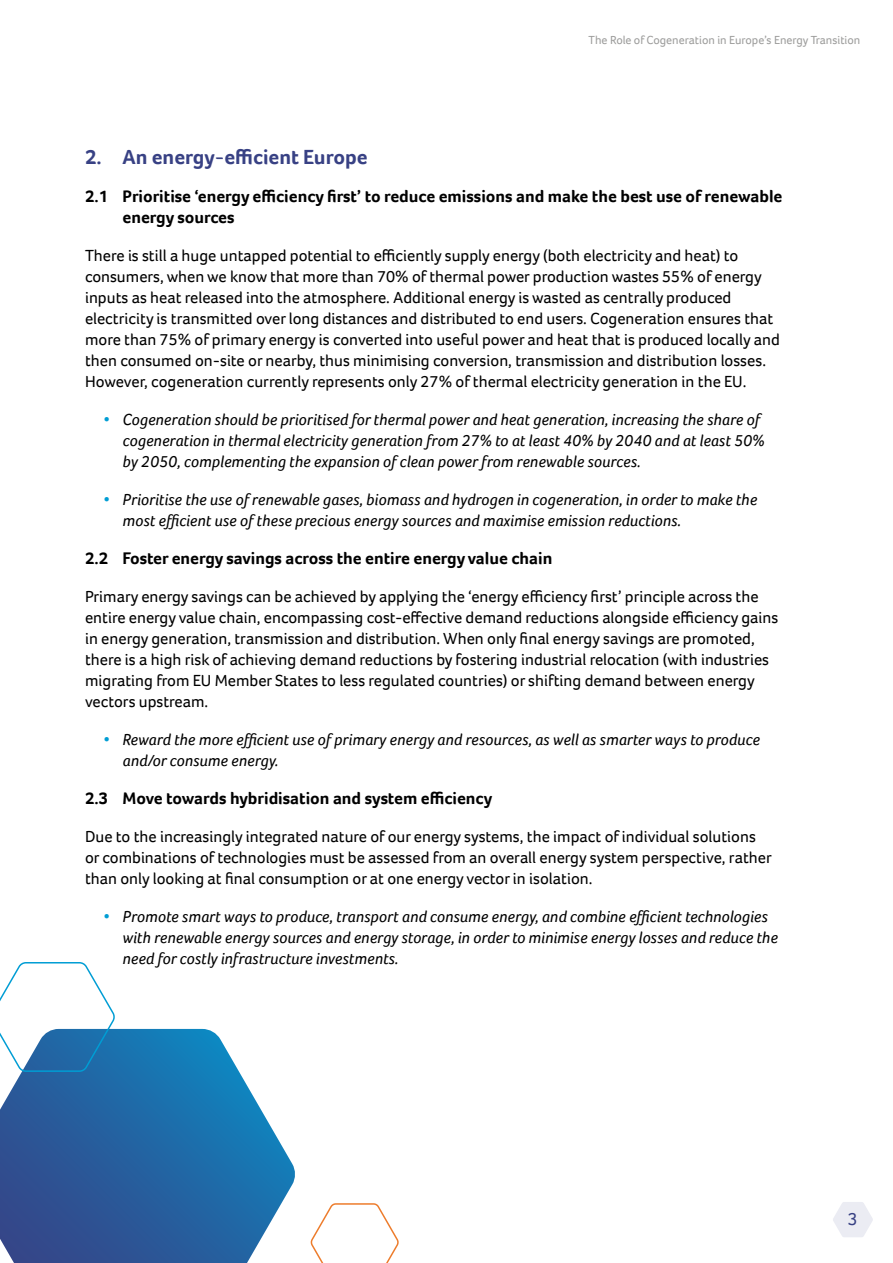
<style>
.page{position:relative;width:893px;height:1263px;background:#fff}
.page>*{position:absolute;margin:0;border:0;box-sizing:border-box;transform-origin:0 0}
.t1{font:700 21px "Foco";color:#384184}
.t2{font:18px "Foco";color:#384184}
.t3{font:700 17.25px/21px "Foco";color:#000}
.t4{font:16.5px/21px "Foco";color:#000}
.t5{font:italic 16.5px/21px "Foco";color:#000}
.t6{font:12px "Foco";color:#9d9d9c}
.s1{color:#009dd4}
</style>
<div class="page">
<svg style="left:310px;top:1203px;width:89px;height:60px"></svg>
<svg style="left:0;top:1029px;width:295px;height:234px;background:#3f78ae"></svg>
<svg style="left:0;top:962px;width:116px;height:111px"></svg>
<svg style="left:833px;top:1202px;width:40px;height:35px"></svg>
<p class="t6" style="left:589px;top:32px;width:273px">The Role of Cogeneration in Europe’s Energy Transition</p>
<p class="t1" style="left:85px;top:143px;width:284px">2. An energy-efficient Europe</p>
<p class="t3" style="left:123px;top:185px;width:661px;text-indent:-38px">2.1 Prioritise ‘energy efficiency first’ to reduce emissions and make the best use of renewable energy sources</p>
<p class="t4" style="left:85px;top:245px;width:696px">There is still a huge untapped potential to efficiently supply energy (both electricity and heat) to consumers, when we know that more than 70% of thermal power production wastes 55% of energy inputs as heat released into the atmosphere. Additional energy is wasted as centrally produced electricity is transmitted over long distances and distributed to end users. Cogeneration ensures that more than 75% of primary energy is converted into useful power and heat that is produced locally and then consumed on-site or nearby, thus minimising conversion, transmission and distribution losses.<br>However, cogeneration currently represents only 27% of thermal electricity generation in the EU.</p>
<p class="t5" style="left:123px;top:409px;width:644px;text-indent:-20px"><span class="s1">•</span> Cogeneration should be prioritised for thermal power and heat generation, increasing the share of cogeneration in thermal electricity generation from 27% to at least 40% by 2040 and at least 50% by 2050, complementing the expansion of clean power from renewable sources.</p>
<p class="t5" style="left:123px;top:489px;width:636px;text-indent:-20px"><span class="s1">•</span> Prioritise the use of renewable gases, biomass and hydrogen in cogeneration, in order to make the most efficient use of these precious energy sources and maximise emission reductions.</p>
<p class="t3" style="left:85px;top:547px;width:469px">2.2 Foster energy savings across the entire energy value chain</p>
<p class="t4" style="left:85px;top:586px;width:695px">Primary energy savings can be achieved by applying the ‘energy efficiency first’ principle across the entire energy value chain, encompassing cost-effective demand reductions alongside efficiency gains in energy generation, transmission and distribution. When only final energy savings are promoted, there is a high risk of achieving demand reductions by fostering industrial relocation (with industries migrating from EU Member States to less regulated countries) or shifting demand between energy vectors upstream.</p>
<p class="t5" style="left:123px;top:729px;width:639px;text-indent:-20px"><span class="s1">•</span> Reward the more efficient use of primary energy and resources, as well as smarter ways to produce and/or consume energy.</p>
<p class="t3" style="left:85px;top:787px;width:409px">2.3 Move towards hybridisation and system efficiency</p>
<p class="t4" style="left:85px;top:826px;width:688px">Due to the increasingly integrated nature of our energy systems, the impact of individual solutions or combinations of technologies must be assessed from an overall energy system perspective, rather than only looking at final consumption or at one energy vector in isolation.</p>
<p class="t5" style="left:123px;top:906px;width:657px;text-indent:-20px"><span class="s1">•</span> Promote smart ways to produce, transport and consume energy, and combine efficient technologies with renewable energy sources and energy storage, in order to minimise energy losses and reduce the need for costly infrastructure investments.</p>
<p class="t2" style="left:848px;top:1207px;width:11px">3</p>
</div>
